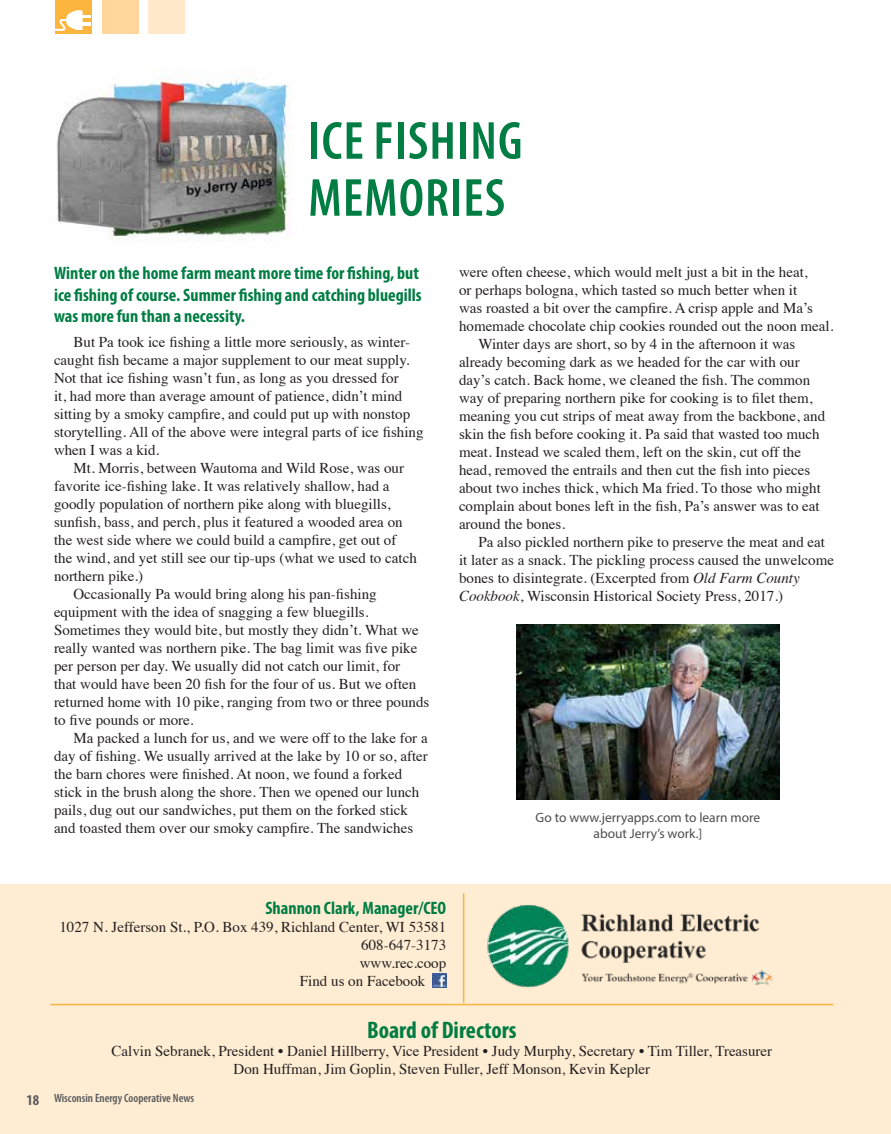
<style>
.page{position:relative;width:891px;height:1134px;background:#fff}
.page>*{position:absolute;margin:0;border:0;box-sizing:border-box;transform-origin:0 0}
.t1{font:600 condensed 54px/57px "Myriad Pro";letter-spacing:.02em;color:#007d43}
.t2{font:700 condensed 24px "Myriad Pro";color:#007d43}
.t3{font:700 condensed 18px/21.6px "Myriad Pro";color:#007d43}
.t4{font:15px/18px "Times";color:#231f20;text-align:center}
.t5{font:13.5px/16.2px "Myriad Pro";color:#4d4d4f;text-align:center}
.t6{font:600 condensed 12px "Myriad Pro";color:#58595b}
.s1{font-style:italic}
.s2{font-weight:700;font-size:15px}
</style>
<div class="page">
<img style="left:56px;top:68px;width:234px;height:173px">
<div style="left:0;top:885px;width:891px;height:249px;background:#ffedd3"></div>
<div style="left:56px;top:0;width:36px;height:34px;background:#fcb53d"></div>
<div style="left:102px;top:0;width:37px;height:34px;background:#ffd79c"></div>
<div style="left:148px;top:0;width:37px;height:34px;background:#ffe9ca"></div>
<hr style="left:463px;top:893px;width:1px;height:110px;background:#fcb53d">
<hr style="left:50px;top:1004px;width:783px;height:1px;background:#fcb53d">
<svg style="left:55px;top:10px;width:35px;height:21px"></svg>
<img style="left:487px;top:904px;width:286px;height:84px">
<img style="left:432px;top:974px;width:14px;height:14px">
<img style="left:516px;top:624px;width:264px;height:175px">
<h1 class="t1" style="left:308px;top:111px;width:216px">ICE FISHING<br>MEMORIES</h1>
<p class="t3" style="left:54px;top:262px;width:369px">Winter on the home farm meant more time for fishing, but ice fishing of course. Summer fishing and catching bluegills was more fun than a necessity.</p>
<p class="t4" style="left:54px;top:332px;width:371px;text-align:left;text-indent:20px">But Pa took ice fishing a little more seriously, as winter&shy;caught fish became a major supplement to our meat supply.<br>Not that ice fishing wasn’t fun, as long as you dressed for<br>it, had more than average amount of patience, didn’t mind sitting by a smoky campfire, and could put up with nonstop storytelling. All of the above were integral parts of ice fishing when I was a kid.</p>
<p class="t4" style="left:74px;top:458px;width:332px">Mt. Morris, between Wautoma and Wild Rose, was our</p>
<p class="t4" style="left:54px;top:476px;width:337px">favorite ice-fishing lake. It was relatively shallow, had a</p>
<p class="t4" style="left:54px;top:494px;width:338px">goodly population of northern pike along with bluegills,</p>
<p class="t4" style="left:54px;top:512px;width:350px">sunfish, bass, and perch, plus it featured a wooded area on</p>
<p class="t4" style="left:54px;top:530px;width:344px">the west side where we could build a campfire, get out of</p>
<p class="t4" style="left:54px;top:548px;width:364px">the wind, and yet still see our tip-ups (what we used to catch</p>
<p class="t4" style="left:54px;top:566px;width:91px">northern pike.)</p>
<p class="t4" style="left:74px;top:584px;width:305px">Occasionally Pa would bring along his pan-fishing</p>
<p class="t4" style="left:54px;top:602px;width:316px">equipment with the idea of snagging a few bluegills.</p>
<p class="t4" style="left:54px;top:620px;width:366px">Sometimes they would bite, but mostly they didn’t. What we</p>
<p class="t4" style="left:54px;top:638px;width:365px">really wanted was northern pike. The bag limit was five pike</p>
<p class="t4" style="left:54px;top:656px;width:348px">per person per day. We usually did not catch our limit, for</p>
<p class="t4" style="left:54px;top:674px;width:364px">that would have been 20 fish for the four of us. But we often</p>
<p class="t4" style="left:54px;top:692px;width:377px">returned home with 10 pike, ranging from two or three pounds</p>
<p class="t4" style="left:54px;top:710px;width:141px">to five pounds or more.</p>
<p class="t4" style="left:74px;top:728px;width:356px">Ma packed a lunch for us, and we were off to the lake for a</p>
<p class="t4" style="left:54px;top:746px;width:375px">day of fishing. We usually arrived at the lake by 10 or so, after</p>
<p class="t4" style="left:54px;top:764px;width:350px">the barn chores were finished. At noon, we found a forked</p>
<p class="t4" style="left:54px;top:782px;width:367px">stick in the brush along the shore. Then we opened our lunch</p>
<p class="t4" style="left:54px;top:800px;width:356px">pails, dug out our sandwiches, put them on the forked stick</p>
<p class="t4" style="left:54px;top:818px;width:361px">and toasted them over our smoky campfire. The sandwiches</p>
<p class="t4" style="left:459px;top:262px;width:350px">were often cheese, which would melt just a bit in the heat,</p>
<p class="t4" style="left:459px;top:280px;width:340px">or perhaps bologna, which tasted so much better when it</p>
<p class="t4" style="left:459px;top:298px;width:356px">was roasted a bit over the campfire. A crisp apple and Ma’s</p>
<p class="t4" style="left:459px;top:316px;width:376px">homemade chocolate chip cookies rounded out the noon meal.</p>
<p class="t4" style="left:478px;top:334px;width:318px">Winter days are short, so by 4 in the afternoon it was</p>
<p class="t4" style="left:459px;top:352px;width:342px">already becoming dark as we headed for the car with our</p>
<p class="t4" style="left:459px;top:370px;width:353px">day’s catch. Back home, we cleaned the fish. The common</p>
<p class="t4" style="left:459px;top:388px;width:355px">way of preparing northern pike for cooking is to filet them,</p>
<p class="t4" style="left:459px;top:406px;width:368px">meaning you cut strips of meat away from the backbone, and</p>
<p class="t4" style="left:459px;top:424px;width:362px">skin the fish before cooking it. Pa said that wasted too much</p>
<p class="t4" style="left:459px;top:442px;width:344px">meat. Instead we scaled them, left on the skin, cut off the</p>
<p class="t4" style="left:459px;top:460px;width:353px">head, removed the entrails and then cut the fish into pieces</p>
<p class="t4" style="left:459px;top:478px;width:363px">about two inches thick, which Ma fried. To those who might</p>
<p class="t4" style="left:459px;top:496px;width:362px">complain about bones left in the fish, Pa’s answer was to eat</p>
<p class="t4" style="left:459px;top:514px;width:108px">around the bones.</p>
<p class="t4" style="left:478px;top:532px;width:348px">Pa also pickled northern pike to preserve the meat and eat</p>
<p class="t4" style="left:459px;top:550px;width:377px">it later as a snack. The pickling process caused the unwelcome</p>
<p class="t4" style="left:459px;top:568px;width:342px">bones to disintegrate. (Excerpted from <span class="s1">Old Farm County</span></p>
<p class="t4" style="left:459px;top:586px;width:326px"><span class="s1">Cookbook</span>, Wisconsin Historical Society Press, 2017.)</p>
<p class="t5" style="left:536px;top:809px;width:226px">Go to www.jerryapps.com to learn more about Jerry’s work.]</p>
<p class="t3" style="left:265px;top:897px;width:182px">Shannon Clark, Manager/CEO</p>
<p class="t4" style="left:59px;top:917px;width:388px">1027 N. Jefferson St., P.O. Box 439, Richland Center, WI 53581</p>
<p class="t4" style="left:361px;top:935px;width:86px">608-647-3173</p>
<p class="t4" style="left:360px;top:953px;width:88px">www.rec.coop</p>
<p class="t4" style="left:300px;top:971px;width:127px">Find us on Facebook</p>
<h2 class="t2" style="left:367px;top:1015px;width:151px">Board of Directors</h2>
<p class="t4" style="left:112px;top:1040px;width:662px">Calvin Sebranek, President • Daniel Hillberry, Vice President • Judy Murphy, Secretary • Tim Tiller, Treasurer<br>Don Huffman, Jim Goplin, Steven Fuller, Jeff Monson, Kevin Kepler</p>
<p class="t6" style="left:27px;top:1091px;width:169px"><span class="s2">18</span> Wisconsin Energy Cooperative News</p>
</div>
